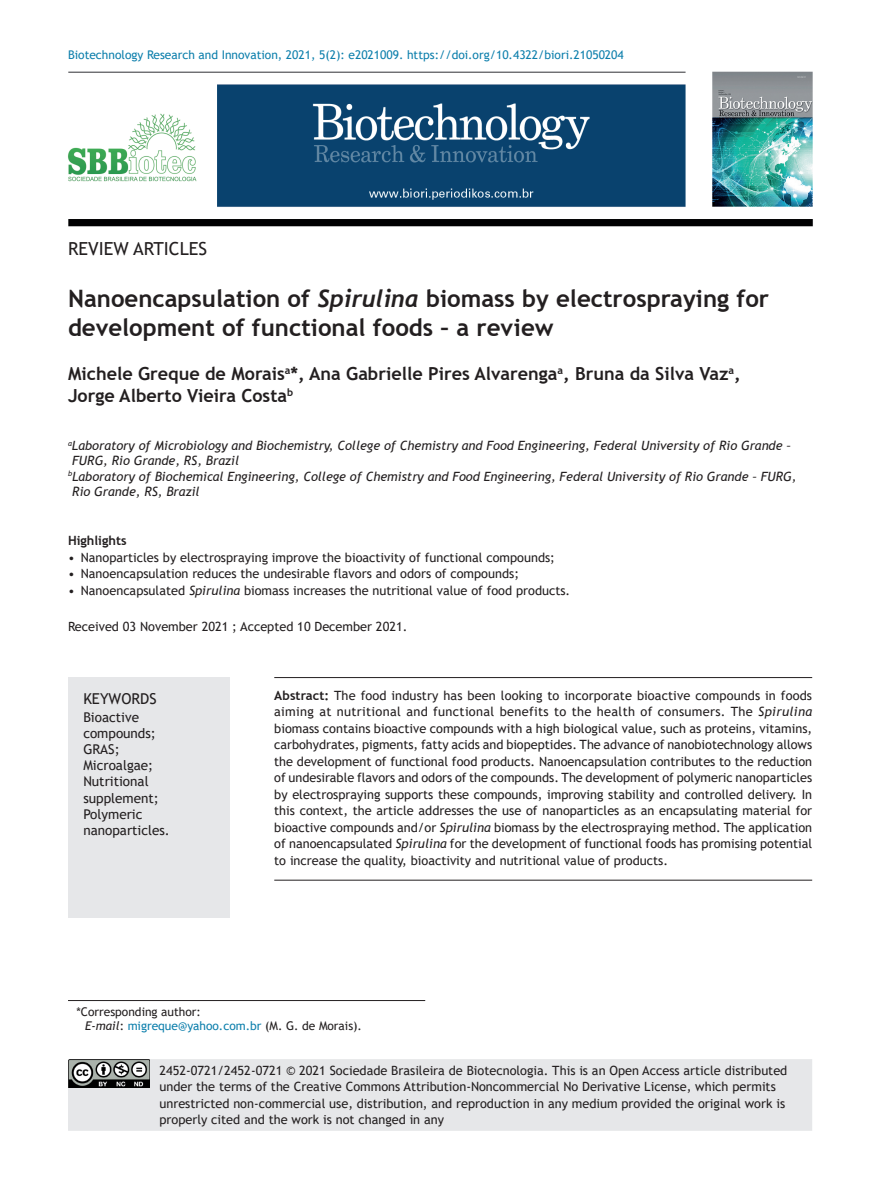
<style>
.page{position:relative;width:893px;height:1191px;background:#fff}
.page>*{position:absolute;margin:0;border:0;box-sizing:border-box;transform-origin:0 0}
.ArticleTitle{font:700 24px/28.8px "Trebuchet MS";color:#231f20}
.Authors{font:700 18px/21.6px "Trebuchet MS";color:#231f20}
.t1{font:18px "Trebuchet MS";color:#231f20}
.KeywordsTitle{font:15px "Trebuchet MS";color:#231f20}
.Keywords{font:13.5px/16.2px "Trebuchet MS";color:#231f20}
.Abstract{font:12.75px/16.5px "Trebuchet MS";color:#231f20;text-align:justify}
.TableBody{font:12.75px/16.5px "Trebuchet MS";color:#231f20}
.Affiliations{font:italic 12.75px/15.3px "Trebuchet MS";color:#231f20}
.History{font:12.75px "Trebuchet MS";color:#231f20}
.HighlightsHead{font:700 12.75px "Trebuchet MS";color:#231f20}
.t2{font:12px "Trebuchet MS";color:#0d7fac}
.Correspondence{font:12px/14.4px "Trebuchet MS";color:#231f20}
.s1{font-family:"Trebuchet";font-style:italic}
.s2{font-style:italic}
.s3{font-weight:700}
.s4{color:#0d7fac}
</style>
<div class="page">
<img style="left:68px;top:71px;width:745px;height:156px">
<div style="left:68px;top:1059px;width:744px;height:71px;background:#e6e7e9"></div>
<img style="left:68px;top:1059px;width:81px;height:28px">
<div style="left:68px;top:677px;width:162px;height:241px;background:#e6e7e9"></div>
<hr style="left:274px;top:880px;width:538px;height:1px;background:#231f20">
<hr style="left:274px;top:677px;width:538px;height:1px;background:#231f20">
<hr style="left:68px;top:1000px;width:357px;height:1px;background:#231f20">
<p class="t2" style="left:68px;top:47px;width:557px">Biotechnology Research and Innovation, 2021, 5(2): e2021009. https://doi.org/10.4322/biori.21050204</p>
<h2 class="t1" style="left:68px;top:237px;width:141px">REVIEW ARTICLES</h2>
<p class="ArticleTitle" style="left:68px;top:284px;width:703px">Nanoencapsulation of <span class="s1">Spirulina</span> biomass by electrospraying for development of functional foods – a review</p>
<p class="Authors" style="left:68px;top:363px;width:674px">Michele Greque de Morais<sup>a</sup>*, Ana Gabrielle Pires Alvarenga<sup>a</sup>, Bruna da Silva Vaz<sup>a</sup>,<br>Jorge Alberto Vieira Costa<sup>b</sup></p>
<p class="Affiliations" style="left:72px;top:438px;width:720px;text-indent:-4px"><sup>a</sup>Laboratory of Microbiology and Biochemistry, College of Chemistry and Food Engineering, Federal University of Rio Grande –<br>FURG, Rio Grande, RS, Brazil</p>
<p class="Affiliations" style="left:72px;top:468px;width:726px;text-indent:-4px"><sup>b</sup>Laboratory of Biochemical Engineering, College of Chemistry and Food Engineering, Federal University of Rio Grande – FURG,<br>Rio Grande, RS, Brazil</p>
<p class="HighlightsHead" style="left:68px;top:533px;width:60px">Highlights</p>
<p class="Abstract" style="left:68px;top:549px;width:488px">• Nanoparticles by electrospraying improve the bioactivity of functional compounds;</p>
<p class="Abstract" style="left:68px;top:565px;width:452px">• Nanoencapsulation reduces the undesirable flavors and odors of compounds;</p>
<p class="Abstract" style="left:68px;top:582px;width:504px">• Nanoencapsulated <span class="s2">Spirulina</span> biomass increases the nutritional value of food products.</p>
<p class="History" style="left:68px;top:619px;width:341px">Received 03 November 2021 ; Accepted 10 December 2021.</p>
<p class="KeywordsTitle" style="left:83px;top:689px;width:75px">KEYWORDS</p>
<p class="Keywords" style="left:83px;top:708px;width:74px">Bioactive compounds;</p>
<p class="Keywords" style="left:83px;top:741px;width:38px">GRAS;</p>
<p class="Keywords" style="left:83px;top:757px;width:71px">Microalgae;</p>
<p class="Keywords" style="left:83px;top:773px;width:77px">Nutritional supplement;</p>
<p class="Keywords" style="left:83px;top:806px;width:88px">Polymeric nanoparticles.</p>
<p class="Abstract" style="left:274px;top:687px;width:539px"><span class="s3">Abstract:</span> The food industry has been looking to incorporate bioactive compounds in foods aiming at nutritional and functional benefits to the health of consumers. The <span class="s2">Spirulina </span>biomass contains bioactive compounds with a high biological value, such as proteins, vitamins, carbohydrates, pigments, fatty acids and biopeptides. The advance of nanobiotechnology allows the development of functional food products. Nanoencapsulation contributes to the reduction of undesirable flavors and odors of the compounds. The development of polymeric nanoparticles by electrospraying supports these compounds, improving stability and controlled delivery. In this context, the article addresses the use of nanoparticles as an encapsulating material for bioactive compounds and/or <span class="s2">Spirulina</span> biomass by the electrospraying method. The application of nanoencapsulated <span class="s2">Spirulina</span> for the development of functional foods has promising potential to increase the quality, bioactivity and nutritional value of products.</p>
<p class="Correspondence" style="left:85px;top:1004px;width:278px;text-indent:-9px">*Corresponding author:<br><span class="s2">E-mail</span>: <span class="s4">migreque@yahoo.com.br</span> (M. G. de Morais).</p>
<p class="TableBody" style="left:159px;top:1062px;width:629px">2452-0721/2452-0721 © 2021 Sociedade Brasileira de Biotecnologia. This is an Open Access article distributed under the terms of the Creative Commons Attribution-Noncommercial No Derivative License, which permits unrestricted non-commercial use, distribution, and reproduction in any medium provided the original work is properly cited and the work is not changed in any</p>
</div>
